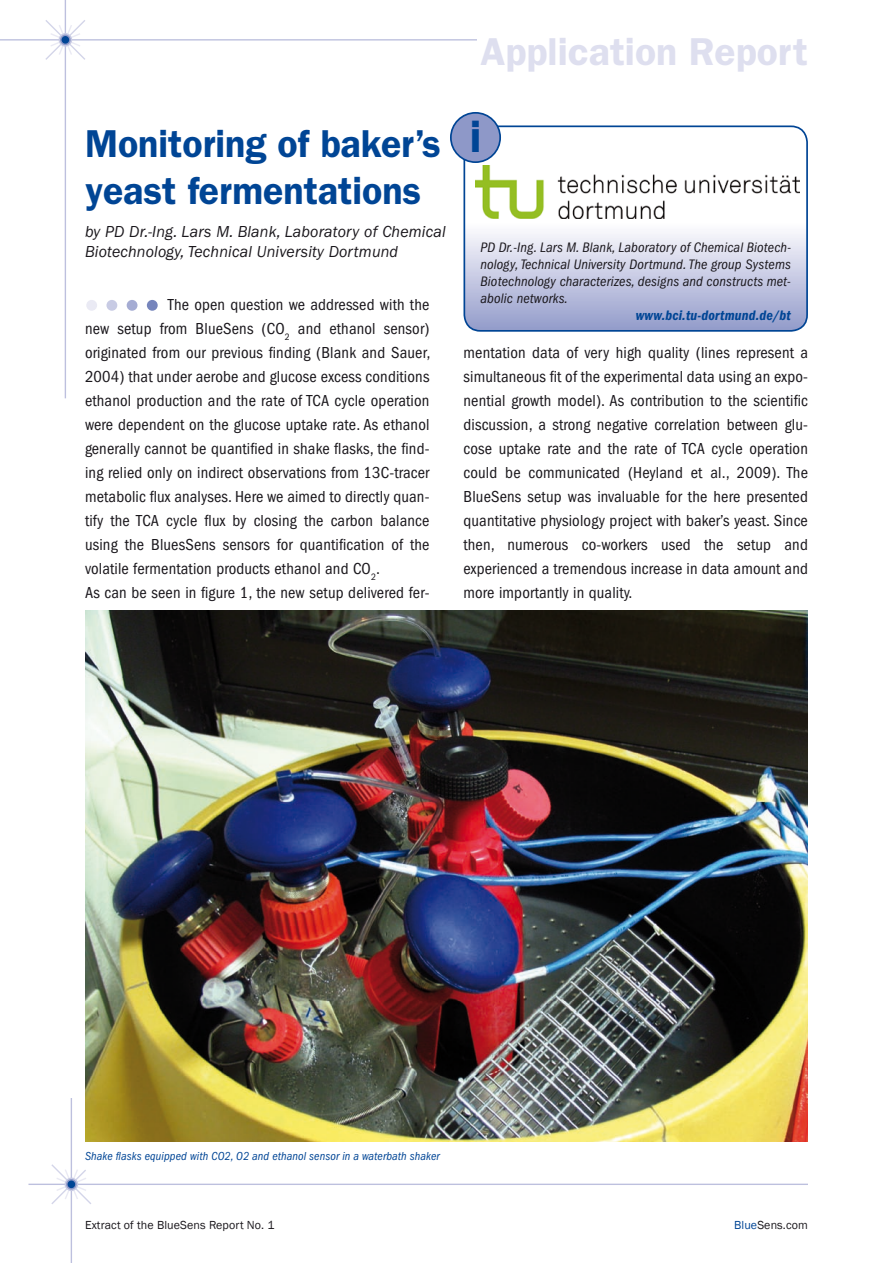
<style>
.page{position:relative;width:893px;height:1263px;background:#fff}
.page>*{position:absolute;margin:0;border:0;box-sizing:border-box;transform-origin:0 0}
.t1{font:600 45px "Franklin Gothic";color:#004595}
.t2{font:600 39px/46.8px "Franklin Gothic";color:#004595;scale:.96 1}
.t3{font:600 39px "Franklin Gothic";color:#dedfef}
.t4{font:condensed 16.5px/24px "Franklin Gothic";letter-spacing:.01em;color:#1a171c}
.t5{font:italic 16.5px/19.8px "Franklin Gothic";letter-spacing:.01em;color:#1a171c;scale:.96 1}
.t6{font:italic condensed 14.25px/17.1px "Franklin Gothic";letter-spacing:.01em;color:#1a171c;text-align:justify}
.t7{font:italic 600 condensed 14.25px "Franklin Gothic";letter-spacing:.01em;color:#004595}
.t8{font:italic condensed 12px "Franklin Gothic";letter-spacing:.01em;color:#004595}
.t9{font:12px "Franklin Gothic";letter-spacing:.01em;color:#1a171c}
.s1{color:#004595}
</style>
<div class="page">
<svg style="left:51px;top:1163px;width:40px;height:43px"></svg>
<hr style="left:71px;top:1098px;width:1px;height:165px;background:#bdc0de">
<hr style="left:28px;top:1183px;width:780px;height:2px;background:#bdc0de">
<svg style="left:65px;top:1177px;width:13px;height:14px"></svg>
<svg style="left:66px;top:1179px;width:11px;height:10px"></svg>
<div style="left:68px;top:1180px;width:7px;height:8px;background:#004595;border-radius:50%"></div>
<svg style="left:45px;top:18px;width:40px;height:43px"></svg>
<hr style="left:65px;top:0;width:1px;height:398px;background:#bdc0de">
<hr style="left:0;top:39px;width:476px;height:2px;background:#bdc0de">
<svg style="left:59px;top:33px;width:13px;height:14px"></svg>
<svg style="left:60px;top:35px;width:11px;height:10px"></svg>
<div style="left:62px;top:36px;width:7px;height:8px;background:#004595;border-radius:50%"></div>
<div style="left:86px;top:300px;width:11px;height:11px;background:#eaeaf4;border-radius:50%"></div>
<div style="left:106px;top:300px;width:11px;height:11px;background:#c8cbe4;border-radius:50%"></div>
<div style="left:127px;top:300px;width:10px;height:11px;background:#a5acd3;border-radius:50%"></div>
<div style="left:147px;top:300px;width:11px;height:11px;background:#7685bc;border-radius:50%"></div>
<img style="left:85px;top:611px;width:723px;height:530px">
<svg style="left:466px;top:127px;width:340px;height:203px"></svg>
<div style="left:463px;top:125px;width:345px;height:207px;border:2px solid #004595;border-radius:16px"></div>
<div style="left:451px;top:113px;width:49px;height:49px;background:#8e98c8;border-radius:50%"></div>
<div style="left:450px;top:112px;width:51px;height:51px;border:2px solid #004595;border-radius:50%"></div>
<img style="left:475px;top:166px;width:325px;height:52px">
<h2 class="t3" style="left:480px;top:29px;width:329px">Application Report</h2>
<h2 class="t2" style="left:85px;top:120px;width:372px">Monitoring of baker’s yeast fermentations</h2>
<p class="t5" style="left:85px;top:222px;width:377px">by PD Dr.-Ing. Lars M. Blank, Laboratory of Chemical<br>Biotechnology, Technical University Dortmund</p>
<p class="t4" style="left:85px;top:293px;width:347px;text-indent:83px">The open question we addressed with the new setup from BlueSens (CO<sub>2</sub> and ethanol sensor) originated from our previous finding (Blank and Sauer, 2004) that under aerobe and glucose excess conditions ethanol production and the rate of TCA cycle operation were dependent on the glucose uptake rate. As ethanol generally cannot be quantified in shake flasks, the find&shy;ing relied only on indirect observations from 13C-tracer metabolic flux analyses. Here we aimed to directly quan&shy;tify the TCA cycle flux by closing the carbon balance using the BluesSens sensors for quantification of the volatile fermentation products ethanol and CO<sub>2</sub>.<br>As can be seen in figure 1, the new setup delivered fer-</p>
<h1 class="t1" style="left:470px;top:110px;width:13px">i</h1>
<p class="t6" style="left:480px;top:239px;width:312px">PD Dr.-Ing. Lars M. Blank, Laboratory of Chemical Biotech&shy;nology, Technical University Dortmund. The group Systems Biotechnology characterizes, designs and constructs met&shy;abolic networks.</p>
<p class="t7" style="left:636px;top:307px;width:157px">www.bci.tu-dortmund.de/bt</p>
<p class="t4" style="left:463px;top:340px;width:346px;text-align:justify">mentation data of very high quality (lines represent a simultaneous fit of the experimental data using an expo&shy;nential growth model). As contribution to the scientific discussion, a strong negative correlation between glu&shy;cose uptake rate and the rate of TCA cycle operation could be communicated (Heyland et al., 2009). The BlueSens setup was invaluable for the here presented quantitative physiology project with baker’s yeast. Since then, numerous co-workers used the setup and experienced a tremendous increase in data amount and more importantly in quality.</p>
<p class="t8" style="left:85px;top:1149px;width:356px">Shake flasks equipped with CO2, O2 and ethanol sensor in a waterbath shaker</p>
<p class="t9" style="left:85px;top:1218px;width:191px">Extract of the BlueSens Report No. 1</p>
<p class="t9" style="left:734px;top:1218px;width:75px"><span class="s1">Blue</span>Sens.com</p>
</div>
